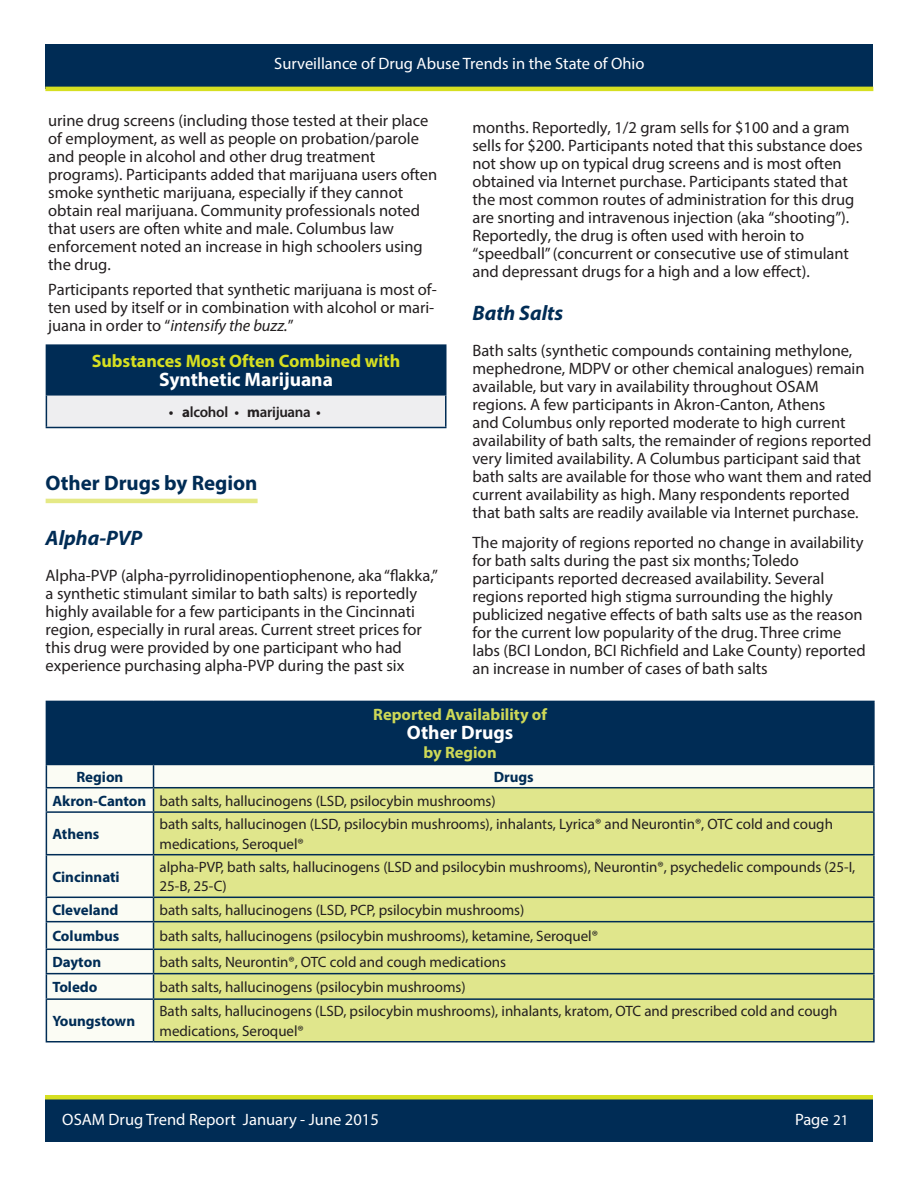
<style>
.page{position:relative;width:918px;height:1188px;background:#fff}
.page>*{position:absolute;margin:0;border:0;box-sizing:border-box;transform-origin:0 0}
.Subhead_with_rule{font:700 21px "Myriad Pro";color:#002c55}
.Subtitles_Other_Drug{font:italic 700 21px "Myriad Pro";color:#002c55}
.OSAM_Body_Text{font:700 19.5px "Myriad Pro";color:#fff}
.OSAM_Body_Text-2{font:700 18px "Myriad Pro";color:#d6df21}
.t1{font:16.5px/18px "Myriad Pro";color:#231f20}
.t2{font:16.5px "Myriad Pro";color:#fff}
.OSAM_Body_Text-3{font:700 16.5px "Myriad Pro";color:#cdd857}
.OSAM_Body_Text-4{font:15px/19.4px "Myriad Pro";color:#231f20}
.OSAM_Body_Text-5{font:700 15px "Myriad Pro";color:#002c55}
.t3{font:600 15px "Myriad Pro";letter-spacing:-.02em;color:#231f20}
.s1{font-style:italic}
.s2{font-weight:700}
.s3{font-size:15px}
</style>
<div class="page">
<div style="left:45px;top:44px;width:828px;height:45px;background:#002c55"></div>
<hr style="left:45px;top:87px;width:828px;height:4px;background:#d6df21">
<div style="left:45px;top:1097px;width:828px;height:45px;background:#002c55"></div>
<div style="left:45px;top:1095px;width:828px;height:5px;background:#d6df21"></div>
<div style="left:46px;top:345px;width:400px;height:50px;background:#002c55"></div>
<div style="left:46px;top:395px;width:400px;height:33px;background:#eeeef0"></div>
<hr style="left:445px;top:346px;width:2px;height:48px;background:#002c55">
<hr style="left:46px;top:396px;width:1px;height:31px;background:#002c55">
<hr style="left:445px;top:396px;width:2px;height:31px;background:#002c55">
<hr style="left:46px;top:427px;width:401px;height:1px;background:#002c55">
<hr style="left:46px;top:344px;width:401px;height:2px;background:#002c55">
<hr style="left:46px;top:394px;width:401px;height:2px;background:#002c55">
<hr style="left:46px;top:499px;width:212px;height:4px;background:#e5e986">
<div style="left:46px;top:701px;width:828px;height:63px;background:#002c55"></div>
<div style="left:47px;top:765px;width:826px;height:276px;background:#fbfcf4"></div>
<div style="left:154px;top:788px;width:719px;height:253px;background:#e0e68c"></div>
<hr style="left:154px;top:701px;width:721px;height:1px;background:#002c55">
<hr style="left:873px;top:702px;width:2px;height:62px;background:#002c55">
<hr style="left:46px;top:764px;width:108px;height:1px;background:#002c55">
<hr style="left:154px;top:764px;width:721px;height:1px;background:#002c55">
<hr style="left:873px;top:765px;width:2px;height:22px;background:#002c55">
<hr style="left:46px;top:787px;width:108px;height:1px;background:#002c55">
<svg style="left:46px;top:765px;width:1px;height:46px"></svg>
<hr style="left:154px;top:787px;width:721px;height:1px;background:#002c55">
<svg style="left:153px;top:765px;width:1px;height:46px"></svg>
<hr style="left:873px;top:788px;width:2px;height:23px;background:#002c55">
<hr style="left:46px;top:811px;width:108px;height:2px;background:#002c55">
<hr style="left:46px;top:813px;width:1px;height:41px;background:#002c55">
<hr style="left:154px;top:811px;width:721px;height:2px;background:#002c55">
<hr style="left:153px;top:813px;width:1px;height:41px;background:#002c55">
<hr style="left:873px;top:813px;width:2px;height:41px;background:#002c55">
<hr style="left:46px;top:854px;width:108px;height:1px;background:#002c55">
<hr style="left:46px;top:855px;width:1px;height:42px;background:#002c55">
<hr style="left:154px;top:854px;width:721px;height:1px;background:#002c55">
<hr style="left:153px;top:855px;width:1px;height:42px;background:#002c55">
<hr style="left:873px;top:855px;width:2px;height:42px;background:#002c55">
<hr style="left:46px;top:897px;width:108px;height:1px;background:#002c55">
<hr style="left:154px;top:897px;width:721px;height:1px;background:#002c55">
<hr style="left:873px;top:898px;width:2px;height:23px;background:#002c55">
<hr style="left:46px;top:921px;width:108px;height:1px;background:#002c55">
<hr style="left:154px;top:921px;width:721px;height:1px;background:#002c55">
<hr style="left:873px;top:922px;width:2px;height:27px;background:#002c55">
<hr style="left:46px;top:949px;width:108px;height:1px;background:#002c55">
<hr style="left:154px;top:949px;width:721px;height:1px;background:#002c55">
<hr style="left:873px;top:950px;width:2px;height:23px;background:#002c55">
<hr style="left:46px;top:973px;width:108px;height:1px;background:#002c55">
<svg style="left:46px;top:898px;width:1px;height:100px"></svg>
<hr style="left:154px;top:973px;width:721px;height:1px;background:#002c55">
<svg style="left:153px;top:898px;width:1px;height:100px"></svg>
<hr style="left:873px;top:974px;width:2px;height:24px;background:#002c55">
<hr style="left:46px;top:998px;width:108px;height:2px;background:#002c55">
<hr style="left:46px;top:1000px;width:1px;height:41px;background:#002c55">
<hr style="left:154px;top:998px;width:721px;height:2px;background:#002c55">
<hr style="left:153px;top:1000px;width:1px;height:41px;background:#002c55">
<hr style="left:873px;top:1000px;width:2px;height:41px;background:#002c55">
<hr style="left:46px;top:1041px;width:108px;height:1px;background:#002c55">
<hr style="left:154px;top:1041px;width:721px;height:1px;background:#002c55">
<p class="t2" style="left:274px;top:54px;width:372px">Surveillance of Drug Abuse Trends in the State of Ohio</p>
<p class="t1" style="left:48px;top:111px;width:391px">urine drug screens (including those tested at their place of employment, as well as people on probation/parole and people in alcohol and other drug treatment programs). Participants added that marijuana users often smoke synthetic marijuana, especially if they cannot obtain real marijuana. Community professionals noted that users are often white and male. Columbus law enforcement noted an increase in high schoolers using the drug.</p>
<p class="t1" style="left:48px;top:280px;width:390px">Participants reported that synthetic marijuana is most of&shy;ten used by itself or in combination with alcohol or mari&shy;juana in order to “<span class="s1">intensify the buzz.</span>”</p>
<p class="t1" style="left:472px;top:118px;width:392px">months. Reportedly, 1/2 gram sells for $100 and a gram sells for $200. Participants noted that this substance does not show up on typical drug screens and is most often obtained via Internet purchase. Participants stated that the most common routes of administration for this drug are snorting and intravenous injection (aka “shooting”).<br>Reportedly, the drug is often used with heroin to “speedball” (concurrent or consecutive use of stimulant and depressant drugs for a high and a low effect).</p>
<p class="Subtitles_Other_Drug" style="left:472px;top:300px;width:92px">Bath Salts</p>
<p class="t1" style="left:472px;top:342px;width:401px">Bath salts (synthetic compounds containing methylone, mephedrone, MDPV or other chemical analogues) remain available, but vary in availability throughout OSAM regions. A few participants in Akron-Canton, Athens<br>and Columbus only reported moderate to high current availability of bath salts, the remainder of regions reported very limited availability. A Columbus participant said that bath salts are available for those who want them and rated current availability as high. Many respondents reported that bath salts are readily available via Internet purchase.</p>
<p class="t1" style="left:472px;top:534px;width:395px">The majority of regions reported no change in availability for bath salts during the past six months; Toledo participants reported decreased availability. Several regions reported high stigma surrounding the highly publicized negative effects of bath salts use as the reason for the current low popularity of the drug. Three crime labs (BCI London, BCI Richfield and Lake County) reported an increase in number of cases of bath salts</p>
<p class="OSAM_Body_Text-3" style="left:373px;top:703px;width:175px">Reported Availability of</p>
<p class="OSAM_Body_Text" style="left:407px;top:720px;width:108px">Other Drugs</p>
<p class="OSAM_Body_Text-3" style="left:424px;top:742px;width:75px">by Region</p>
<p class="OSAM_Body_Text-2" style="left:92px;top:349px;width:310px">Substances Most Often Combined with</p>
<p class="OSAM_Body_Text" style="left:159px;top:367px;width:175px">Synthetic Marijuana</p>
<p class="t3" style="left:169px;top:402px;width:154px">• <span class="s2">a</span>lcohol • <span class="s2">m</span>arijuana •</p>
<p class="Subhead_with_rule" style="left:46px;top:469px;width:213px">Other Drugs by Region</p>
<p class="Subtitles_Other_Drug" style="left:46px;top:524px;width:98px">Alpha-PVP</p>
<p class="t1" style="left:46px;top:566px;width:394px">Alpha-PVP (alpha-pyrrolidinopentiophenone, aka “flakka,” a synthetic stimulant similar to bath salts) is reportedly highly available for a few participants in the Cincinnati region, especially in rural areas. Current street prices for this drug were provided by one participant who had experience purchasing alpha-PVP during the past six</p>
<p class="OSAM_Body_Text-5" style="left:76px;top:767px;width:48px">Region</p>
<p class="OSAM_Body_Text-5" style="left:494px;top:767px;width:42px">Drugs</p>
<p class="OSAM_Body_Text-5" style="left:52px;top:791px;width:96px">Akron-Canton</p>
<p class="OSAM_Body_Text-4" style="left:160px;top:791px;width:338px">bath salts, hallucinogens (LSD, psilocybin mushrooms)</p>
<p class="OSAM_Body_Text-5" style="left:52px;top:824px;width:48px">Athens</p>
<p class="OSAM_Body_Text-4" style="left:160px;top:814px;width:675px">bath salts, hallucinogen (LSD, psilocybin mushrooms), inhalants, Lyrica® and Neurontin®, OTC cold and cough medications, Seroquel®</p>
<p class="OSAM_Body_Text-5" style="left:52px;top:867px;width:69px">Cincinnati</p>
<p class="OSAM_Body_Text-4" style="left:160px;top:857px;width:697px">alpha-PVP, bath salts, hallucinogens (LSD and psilocybin mushrooms), Neurontin®, psychedelic compounds (25-I,<br>25-B, 25-C)</p>
<p class="OSAM_Body_Text-5" style="left:52px;top:900px;width:68px">Cleveland</p>
<p class="OSAM_Body_Text-4" style="left:160px;top:900px;width:366px">bath salts, hallucinogens (LSD, PCP, psilocybin mushrooms)</p>
<p class="OSAM_Body_Text-5" style="left:52px;top:926px;width:69px">Columbus</p>
<p class="OSAM_Body_Text-4" style="left:160px;top:926px;width:440px">bath salts, hallucinogens (psilocybin mushrooms), ketamine, Seroquel®</p>
<p class="OSAM_Body_Text-5" style="left:52px;top:952px;width:50px">Dayton</p>
<p class="OSAM_Body_Text-4" style="left:160px;top:952px;width:348px">bath salts, Neurontin®, OTC cold and cough medications</p>
<p class="OSAM_Body_Text-5" style="left:52px;top:977px;width:47px">Toledo</p>
<p class="OSAM_Body_Text-4" style="left:160px;top:977px;width:308px">bath salts, hallucinogens (psilocybin mushrooms)</p>
<p class="OSAM_Body_Text-5" style="left:52px;top:1011px;width:84px">Youngstown</p>
<p class="OSAM_Body_Text-4" style="left:160px;top:1001px;width:679px">Bath salts, hallucinogens (LSD, psilocybin mushrooms), inhalants, kratom, OTC and prescribed cold and cough medications, Seroquel®</p>
<p class="t2" style="left:239px;top:1108px;width:130px">January-June 2013</p>
<p class="t2" style="left:795px;top:1109px;width:55px">Page <span class="s3">21</span></p>
<p class="t2" style="left:62px;top:1109px;width:318px">OSAM Drug Trend Report January - June 2015</p>
</div>
